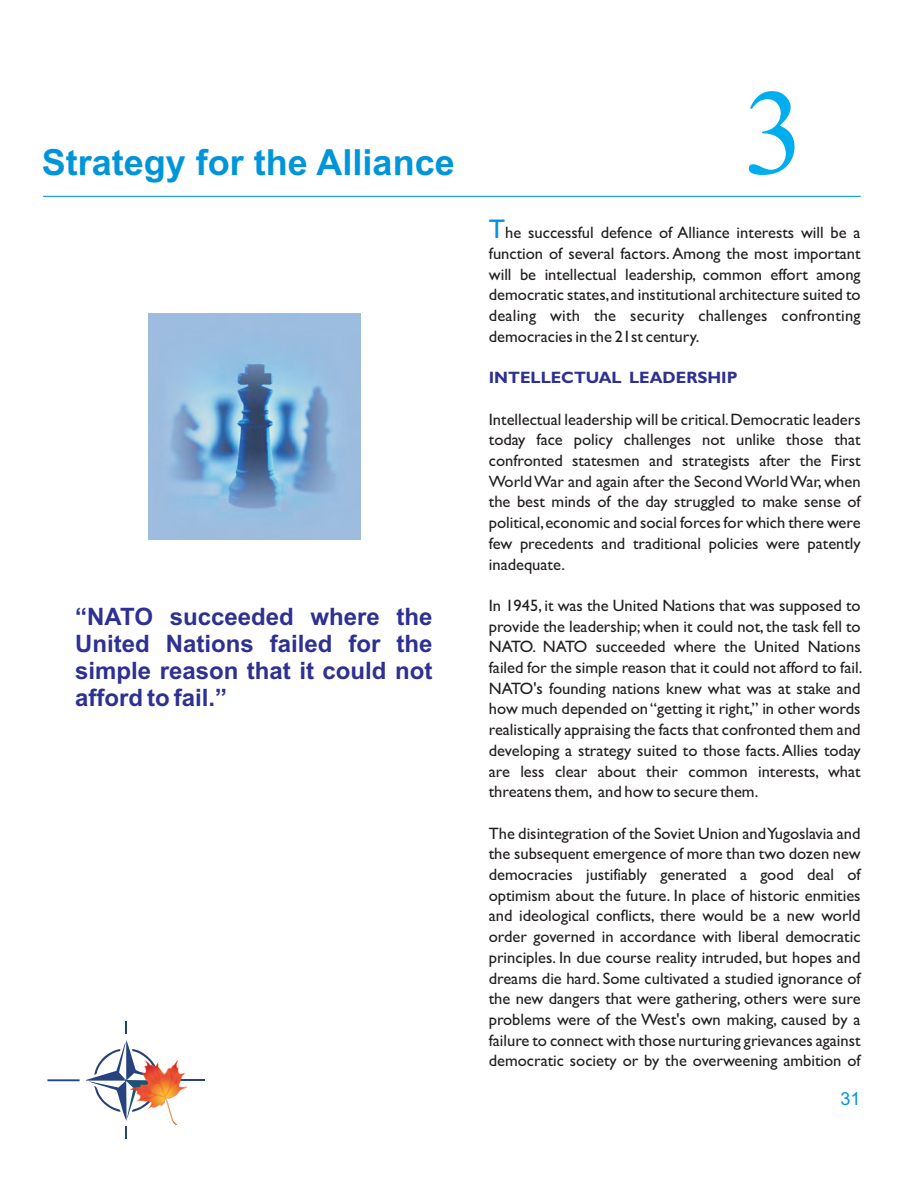
<style>
.page{position:relative;width:918px;height:1188px;background:#fff}
.page>*{position:absolute;margin:0;border:0;box-sizing:border-box;transform-origin:0 0}
.t1{font:184.5px "Angsana New";color:#00aeef}
.t2{font:700 36px "Arial";color:#0095d9}
.t3{font:700 24px/26.8px "Arial";color:#2e3092;text-align:justify}
.t4{font:18px "Arial";color:#0095d9}
.t5{font:16.5px/20.7px "Gill Sans";color:#231f20;text-align:justify}
.t6{font:700 16.5px "Gill Sans";color:#2e3092}
.s1{font-size:27px;color:#0095d9}
</style>
<div class="page">
<img style="left:149px;top:314px;width:212px;height:226px">
<svg style="left:125px;top:1021px;width:2px;height:13px"></svg>
<svg style="left:47px;top:1079px;width:33px;height:2px"></svg>
<hr style="left:173px;top:1079px;width:32px;height:2px;background:#26427f">
<svg style="left:86px;top:1040px;width:65px;height:81px"></svg>
<svg style="left:125px;top:1127px;width:2px;height:12px"></svg>
<img style="left:130px;top:1060px;width:57px;height:65px">
<hr style="left:43px;top:196px;width:818px;height:1px;background:#0095d9">
<h2 class="t2" style="left:42px;top:149px;width:414px">Strategy for the Alliance</h2>
<h3 class="t3" style="left:75px;top:606px;width:359px">“NATO succeeded where the United Nations failed for the simple reason that it could not afford to fail.”</h3>
<h1 class="t1" style="left:744px;top:3px;width:62px">3</h1>
<p class="t5" style="left:489px;top:224px;width:373px"><span class="s1">T</span>he successful defence of Alliance interests will be a function of several factors. Among the most important will be intellectual leadership, common effort among democratic states, and institutional architecture suited to dealing with the security challenges confronting democracies in the 21st century.</p>
<p class="t6" style="left:489px;top:372px;width:250px">INTELLECTUAL LEADERSHIP</p>
<p class="t5" style="left:489px;top:411px;width:373px">Intellectual leadership will be critical. Democratic leaders today face policy challenges not unlike those that confronted statesmen and strategists after the First World War and again after the Second World War, when the best minds of the day struggled to make sense of political, economic and social forces for which there were few precedents and traditional policies were patently inadequate.</p>
<p class="t5" style="left:489px;top:597px;width:375px">In 1945, it was the United Nations that was supposed to provide the leadership; when it could not, the task fell to NATO. NATO succeeded where the United Nations failed for the simple reason that it could not afford to fail.<br>NATO's founding nations knew what was at stake and how much depended on “getting it right,” in other words realistically appraising the facts that confronted them and developing a strategy suited to those facts. Allies today are less clear about their common interests, what threatens them, and how to secure them.</p>
<p class="t5" style="left:489px;top:825px;width:373px">The disintegration of the Soviet Union and Yugoslavia and the subsequent emergence of more than two dozen new democracies justifiably generated a good deal of optimism about the future. In place of historic enmities and ideological conflicts, there would be a new world order governed in accordance with liberal democratic principles. In due course reality intruded, but hopes and dreams die hard. Some cultivated a studied ignorance of the new dangers that were gathering, others were sure problems were of the West's own making, caused by a failure to connect with those nurturing grievances against democratic society or by the overweening ambition of</p>
<p class="t4" style="left:841px;top:1092px;width:22px">31</p>
</div>
